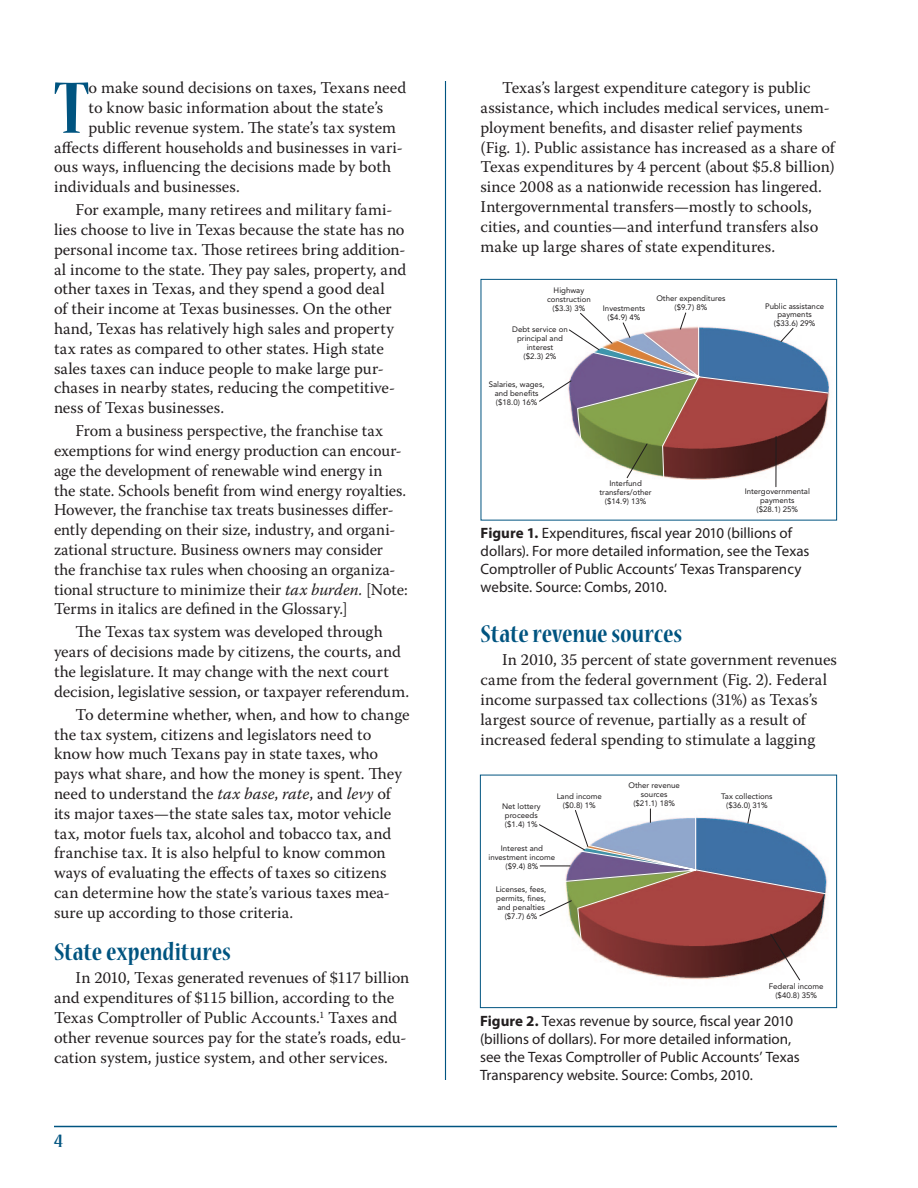
<style>
.page{position:relative;width:918px;height:1188px;background:#fff}
.page>*{position:absolute;margin:0;border:0;box-sizing:border-box;transform-origin:0 0}
.body{font:700 condensed 80.85px "Nueva Std";color:#005480}
.heading1{font:700 condensed 27px "Nueva Std";color:#005480}
.heading1-2{font:700 condensed 21px "Nueva Std";color:#005480}
.body-2{font:16.5px/19.8px "Warnock Pro";color:#231f20}
.captions{font:15px/18px "Myriad Pro";color:#231f20}
.t1{font:7.8px/9px "Avenir";color:#201d1e;text-align:center}
.s1{font-style:italic}
.s2{font-weight:700}
</style>
<div class="page">
<hr style="left:54px;top:1126px;width:783px;height:1px;background:#005480">
<hr style="left:445px;top:81px;width:1px;height:999px;background:#005480">
<svg style="left:539px;top:312px;width:238px;height:175px"></svg>
<svg style="left:577px;top:324px;width:251px;height:154px"></svg>
<div style="left:481px;top:279px;width:356px;height:241px;border:1px solid #005480"></div>
<svg style="left:800px;top:842px;width:27px;height:98px"></svg>
<svg style="left:539px;top:808px;width:261px;height:173px"></svg>
<div style="left:480px;top:775px;width:357px;height:233px;border:1px solid #005480"></div>
<p class="body" style="left:54px;top:72px;width:36px">T</p>
<p class="body-2" style="left:89px;top:78px;width:319px">o make sound decisions on taxes, Texans need</p>
<p class="body-2" style="left:89px;top:97px;width:296px">to know basic information about the state’s</p>
<p class="body-2" style="left:89px;top:117px;width:309px">public revenue system. The state’s tax system</p>
<p class="body-2" style="left:54px;top:137px;width:350px">affects different households and businesses in vari-</p>
<p class="body-2" style="left:54px;top:157px;width:339px">ous ways, influencing the decisions made by both</p>
<p class="body-2" style="left:54px;top:177px;width:187px">individuals and businesses.</p>
<p class="body-2" style="left:54px;top:200px;width:354px;text-indent:22px">For example, many retirees and military fami&shy;lies choose to live in Texas because the state has no personal income tax. Those retirees bring addition&shy;al income to the state. They pay sales, property, and other taxes in Texas, and they spend a good deal<br>of their income at Texas businesses. On the other hand, Texas has relatively high sales and property tax rates as compared to other states. High state sales taxes can induce people to make large pur&shy;chases in nearby states, reducing the competitive&shy;ness of Texas businesses.</p>
<p class="body-2" style="left:54px;top:421px;width:355px;text-indent:22px">From a business perspective, the franchise tax exemptions for wind energy production can encour&shy;age the development of renewable wind energy in the state. Schools benefit from wind energy royalties.<br>However, the franchise tax treats businesses differ&shy;ently depending on their size, industry, and organi&shy;zational structure. Business owners may consider the franchise tax rules when choosing an organiza&shy;tional structure to minimize their <span class="s1">tax burden.</span> [Note:<br>Terms in italics are defined in the Glossary.]</p>
<p class="body-2" style="left:54px;top:622px;width:357px;text-indent:22px">The Texas tax system was developed through years of decisions made by citizens, the courts, and the legislature. It may change with the next court decision, legislative session, or taxpayer referendum.</p>
<p class="body-2" style="left:54px;top:704px;width:357px;text-indent:22px">To determine whether, when, and how to change the tax system, citizens and legislators need to know how much Texans pay in state taxes, who pays what share, and how the money is spent. They need to understand the <span class="s1">tax base</span>, <span class="s1">rate</span>, and <span class="s1">levy</span> of its major taxes—the state sales tax, motor vehicle tax, motor fuels tax, alcohol and tobacco tax, and franchise tax. It is also helpful to know common ways of evaluating the effects of taxes so citizens can determine how the state’s various taxes mea&shy;sure up according to those criteria.</p>
<p class="heading1" style="left:54px;top:940px;width:179px">State expenditures</p>
<p class="body-2" style="left:54px;top:968px;width:357px;text-indent:22px">In 2010, Texas generated revenues of $117 billion and expenditures of $115 billion, according to the Texas Comptroller of Public Accounts.<sup>1</sup> Taxes and other revenue sources pay for the state’s roads, edu&shy;cation system, justice system, and other services.</p>
<p class="heading1-2" style="left:54px;top:1131px;width:10px">4</p>
<p class="body-2" style="left:481px;top:78px;width:356px;text-indent:22px">Texas’s largest expenditure category is public assistance, which includes medical services, unem&shy;ployment benefits, and disaster relief payments (Fig. 1). Public assistance has increased as a share of Texas expenditures by 4 percent (about $5.8 billion) since 2008 as a nationwide recession has lingered.<br>Intergovernmental transfers—mostly to schools, cities, and counties—and interfund transfers also make up large shares of state expenditures.</p>
<p class="t1" style="left:547px;top:286px;width:45px">Highway construction ($3.3) 3%</p>
<p class="t1" style="left:512px;top:325px;width:57px">Debt service on principal and interest<br>($2.3) 2%</p>
<p class="t1" style="left:489px;top:379px;width:57px">Salaries, wages, and benefits ($18.0) 16%</p>
<p class="t1" style="left:656px;top:294px;width:71px">Other expenditures</p>
<p class="t1" style="left:603px;top:304px;width:44px">Investments</p>
<p class="t1" style="left:675px;top:303px;width:34px">($9.7) 8%</p>
<p class="t1" style="left:608px;top:313px;width:34px">($4.9) 4%</p>
<p class="t1" style="left:765px;top:302px;width:61px;line-height:7.8px">Public assistance payments</p>
<p class="t1" style="left:774px;top:319px;width:43px">($33.6) 29%</p>
<p class="t1" style="left:600px;top:479px;width:54px">Interfund transfers/other ($14.9) 13%</p>
<p class="t1" style="left:745px;top:487px;width:67px">Intergovernmental payments<br>($28.1) 25%</p>
<p class="captions" style="left:481px;top:524px;width:330px"><span class="s2">Figure 1.</span> Expenditures, fiscal year 2010 (billions of dollars). For more detailed information, see the Texas Comptroller of Public Accounts’ Texas Transparency website. Source: Combs, 2010.</p>
<p class="heading1" style="left:481px;top:622px;width:203px">State revenue sources</p>
<p class="body-2" style="left:481px;top:650px;width:358px;text-indent:22px">In 2010, 35 percent of state government revenues came from the federal government (Fig. 2). Federal income surpassed tax collections (31%) as Texas’s largest source of revenue, partially as a result of increased federal spending to stimulate a lagging</p>
<p class="t1" style="left:557px;top:792px;width:47px">Land income ($0.8) 1%</p>
<p class="t1" style="left:629px;top:781px;width:53px">Other revenue sources ($21.1) 18%</p>
<p class="t1" style="left:721px;top:791px;width:53px">Tax collections</p>
<p class="t1" style="left:502px;top:802px;width:40px">Net lottery</p>
<p class="t1" style="left:726px;top:800px;width:43px">($36.0) 31%</p>
<p class="t1" style="left:505px;top:811px;width:34px;text-align:left">proceeds ($1.4) 1%</p>
<p class="t1" style="left:489px;top:844px;width:68px">Interest and investment income ($9.4) 8%</p>
<p class="t1" style="left:496px;top:884px;width:52px">Licenses, fees, permits, fines, and penalties ($7.7) 6%</p>
<p class="t1" style="left:769px;top:982px;width:56px">Federal income ($40.8) 35%</p>
<p class="captions" style="left:480px;top:1011px;width:321px"><span class="s2">Figure 2.</span> Texas revenue by source, fiscal year 2010 (billions of dollars). For more detailed information, see the Texas Comptroller of Public Accounts’ Texas Transparency website. Source: Combs, 2010.</p>
</div>
